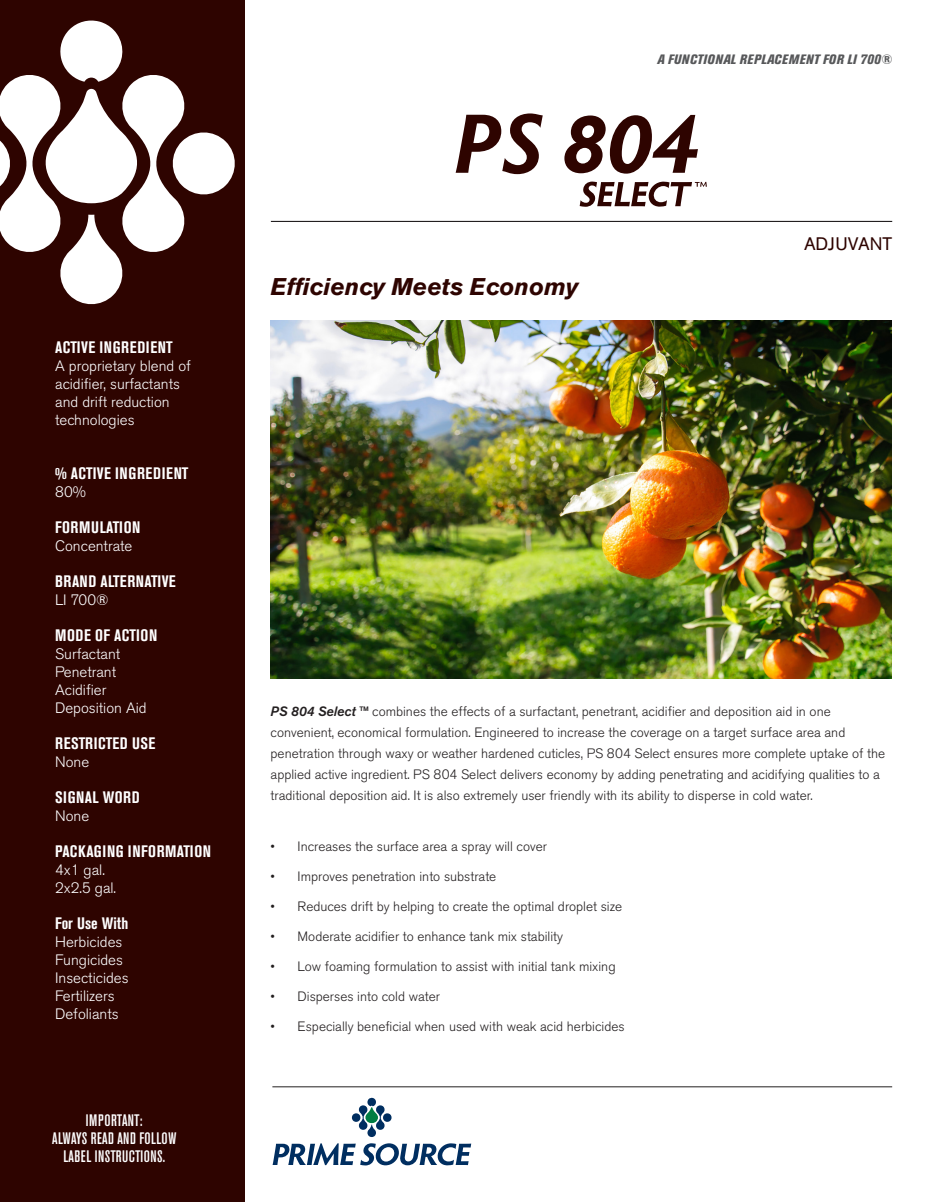
<style>
.page{position:relative;width:932px;height:1202px;background:#fff}
.page>*{position:absolute;margin:0;border:0;box-sizing:border-box;transform-origin:0 0}
.t1{font:italic 700 24px "Akzidenz Grotesk BE";color:#2e0400}
.t2{font:18px "Akzidenz Grotesk BE";color:#2e0400}
.t3{font:700 condensed 16.5px "Akzidenz Grotesk BE";letter-spacing:.035em;color:#fff}
.t4{font:500 condensed 16.5px/18px "Akzidenz Grotesk BE";letter-spacing:.02em;color:#fff;text-align:center}
.t5{font:700 condensed 16.5px "Akzidenz Grotesk BE";color:#fff}
.t6{font:300 15px/18px "Akzidenz Grotesk BE";color:#fff}
.t7{font:300 13.5px/21px "Akzidenz Grotesk BE";color:#231f20}
.t8{font:italic 800 condensed 13.5px "Akzidenz Grotesk BE";letter-spacing:.02em;color:#57585a}
.s1{font-weight:500;font-style:italic}
</style>
<div class="page">
<div style="left:0;top:0;width:244px;height:1202px;background:#2e0400"></div>
<svg style="left:0;top:21px;width:235px;height:283px"></svg>
<svg style="left:351px;top:1097px;width:41px;height:40px"></svg>
<svg style="left:272px;top:1143px;width:199px;height:22px"></svg>
<hr style="left:272px;top:1086px;width:620px;height:1px;background:#231f20">
<hr style="left:271px;top:221px;width:621px;height:1px;background:#231f20">
<img style="left:270px;top:321px;width:621px;height:358px">
<svg style="left:455px;top:113px;width:87px;height:61px"></svg>
<svg style="left:564px;top:115px;width:134px;height:59px"></svg>
<svg style="left:579px;top:181px;width:128px;height:26px"></svg>
<p class="t8" style="left:657px;top:52px;width:236px">A FUNCTIONAL REPLACEMENT FOR LI 700®</p>
<p class="t3" style="left:55px;top:338px;width:119px">ACTIVE INGREDIENT</p>
<p class="t6" style="left:55px;top:357px;width:137px">A proprietary blend of acidifier, surfactants and drift reduction technologies</p>
<p class="t3" style="left:55px;top:464px;width:135px">% ACTIVE INGREDIENT</p>
<p class="t6" style="left:55px;top:483px;width:32px">80%</p>
<p class="t3" style="left:55px;top:518px;width:87px">FORMULATION</p>
<p class="t6" style="left:55px;top:537px;width:79px">Concentrate</p>
<p class="t3" style="left:55px;top:572px;width:122px">BRAND ALTERNATIVE</p>
<p class="t6" style="left:55px;top:591px;width:55px">LI 700®</p>
<p class="t3" style="left:55px;top:626px;width:104px">MODE OF ACTION</p>
<p class="t6" style="left:55px;top:645px;width:67px">Surfactant</p>
<p class="t6" style="left:55px;top:663px;width:62px">Penetrant</p>
<p class="t6" style="left:55px;top:681px;width:53px">Acidifier</p>
<p class="t6" style="left:55px;top:699px;width:93px">Deposition Aid</p>
<p class="t3" style="left:55px;top:734px;width:102px">RESTRICTED USE</p>
<p class="t6" style="left:55px;top:753px;width:36px">None</p>
<p class="t3" style="left:55px;top:788px;width:86px">SIGNAL WORD</p>
<p class="t6" style="left:55px;top:807px;width:36px">None</p>
<p class="t3" style="left:55px;top:842px;width:157px">PACKAGING INFORMATION</p>
<p class="t6" style="left:55px;top:861px;width:51px">4x1 gal.</p>
<p class="t6" style="left:55px;top:879px;width:62px">2x2.5 gal.</p>
<p class="t5" style="left:55px;top:914px;width:75px">For Use With</p>
<p class="t6" style="left:55px;top:933px;width:69px">Herbicides</p>
<p class="t6" style="left:55px;top:951px;width:69px">Fungicides</p>
<p class="t6" style="left:55px;top:969px;width:75px">Insecticides</p>
<p class="t6" style="left:55px;top:987px;width:61px">Fertilizers</p>
<p class="t6" style="left:55px;top:1005px;width:65px">Defoliants</p>
<p class="t4" style="left:52px;top:1111px;width:126px">IMPORTANT:<br>ALWAYS READ AND FOLLOW<br>LABEL INSTRUCTIONS.</p>
<p class="t1" style="left:271px;top:272px;width:308px">Efficiency Meets Economy</p>
<p class="t2" style="left:804px;top:233px;width:90px">ADJUVANT</p>
<p class="t7" style="left:270px;top:701px;width:616px"><span class="s1">PS 804 Select ™</span> combines the effects of a surfactant, penetrant, acidifier and deposition aid in one convenient, economical formulation. Engineered to increase the coverage on a target surface area and penetration through waxy or weather hardened cuticles, PS 804 Select ensures more complete uptake of the applied active ingredient. PS 804 Select delivers economy by adding penetrating and acidifying qualities to a traditional deposition aid. It is also extremely user friendly with its ability to disperse in cold water.</p>
<p class="t7" style="left:270px;top:836px;width:278px">• Increases the surface area a spray will cover</p>
<p class="t7" style="left:270px;top:866px;width:227px">• Improves penetration into substrate</p>
<p class="t7" style="left:270px;top:896px;width:353px">• Reduces drift by helping to create the optimal droplet size</p>
<p class="t7" style="left:270px;top:926px;width:294px">• Moderate acidifier to enhance tank mix stability</p>
<p class="t7" style="left:270px;top:956px;width:346px">• Low foaming formulation to assist with initial tank mixing</p>
<p class="t7" style="left:270px;top:986px;width:171px">• Disperses into cold water</p>
<p class="t7" style="left:270px;top:1016px;width:355px">• Especially beneficial when used with weak acid herbicides</p>
</div>
